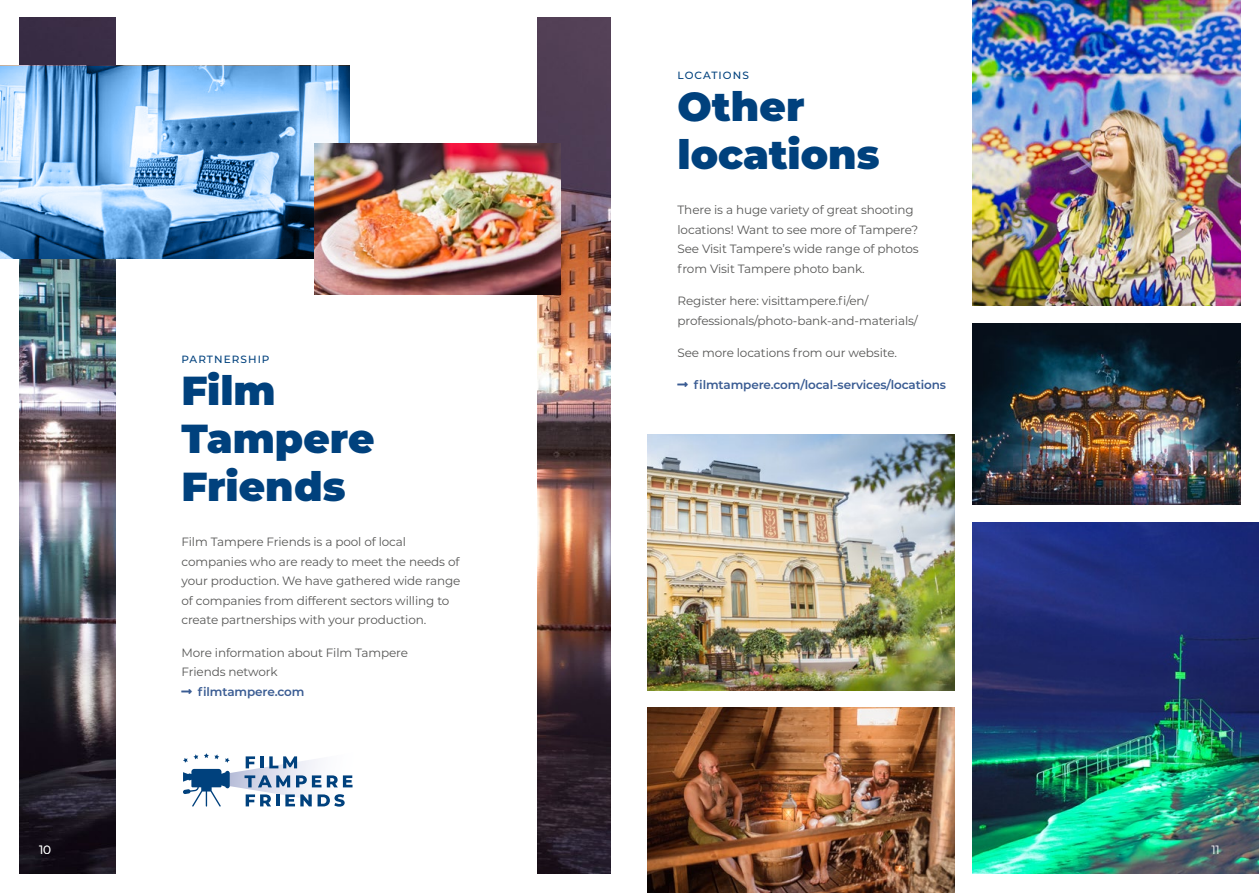
<style>
.page{position:relative;width:1259px;height:893px;background:#fff}
.page>*{position:absolute;margin:0;border:0;box-sizing:border-box;transform-origin:0 0}
.t1{font:900 40.5px/48px "Montserrat";color:#00417d}
.t2{font:12px/19.5px "Montserrat";letter-spacing:-.01em;color:#575756}
.t3{font:600 12px "Montserrat";letter-spacing:-.01em;color:#3a5c93}
.t4{font:12px "Montserrat";color:#fff}
.t5{font:500 10.5px "Montserrat";letter-spacing:.1em;color:#00417d}
</style>
<div class="page">
<img style="left:19px;top:17px;width:591px;height:857px">
<div style="left:116px;top:0;width:421px;height:893px;background:#fff"></div>
<img style="left:0;top:66px;width:349px;height:192px">
<img style="left:314px;top:143px;width:247px;height:152px">
<img style="left:973px;top:522px;width:286px;height:352px">
<img style="left:973px;top:324px;width:268px;height:180px">
<img style="left:647px;top:708px;width:308px;height:185px">
<img style="left:973px;top:0;width:268px;height:305px">
<img style="left:647px;top:435px;width:308px;height:256px">
<img style="left:230px;top:756px;width:123px;height:50px">
<svg style="left:246px;top:756px;width:17px;height:12px"></svg>
<svg style="left:269px;top:756px;width:28px;height:12px"></svg>
<svg style="left:244px;top:775px;width:46px;height:12px"></svg>
<svg style="left:296px;top:775px;width:25px;height:12px"></svg>
<svg style="left:327px;top:775px;width:25px;height:12px"></svg>
<svg style="left:246px;top:794px;width:33px;height:12px"></svg>
<svg style="left:285px;top:794px;width:60px;height:13px"></svg>
<svg style="left:204px;top:753px;width:15px;height:6px"></svg>
<svg style="left:225px;top:758px;width:5px;height:5px"></svg>
<svg style="left:183px;top:754px;width:15px;height:9px"></svg>
<svg style="left:183px;top:769px;width:47px;height:38px"></svg>
<p class="t4" style="left:39px;top:841px;width:14px">10</p>
<p class="t5" style="left:181px;top:352px;width:90px">PARTNERSHIP</p>
<h1 class="t1" style="left:181px;top:364px;width:194px">Film<br>Tampere<br>Friends</h1>
<p class="t2" style="left:181px;top:532px;width:280px">Film Tampere Friends is a pool of local companies who are ready to meet the needs of your production. We have gathered wide range of companies from different sectors willing to create partnerships with your production.</p>
<p class="t2" style="left:181px;top:642px;width:228px">More information about Film Tampere<br>Friends network</p>
<p class="t3" style="left:198px;top:683px;width:108px">filmtampere.com</p>
<p class="t5" style="left:677px;top:68px;width:73px">LOCATIONS</p>
<h1 class="t1" style="left:677px;top:80px;width:204px">Other locations</h1>
<p class="t2" style="left:677px;top:200px;width:243px">There is a huge variety of great shooting locations! Want to see more of Tampere?<br>See Visit Tampere’s wide range of photos from Visit Tampere photo bank.</p>
<p class="t2" style="left:677px;top:291px;width:242px">Register here: visittampere.fi/en/ professionals/photo-bank-and-materials/</p>
<p class="t2" style="left:677px;top:342px;width:221px">See more locations from our website.</p>
<p class="t3" style="left:694px;top:376px;width:253px">filmtampere.com/local-services/locations</p>
<p class="t4" style="left:1211px;top:841px;width:10px">11</p>
</div>
